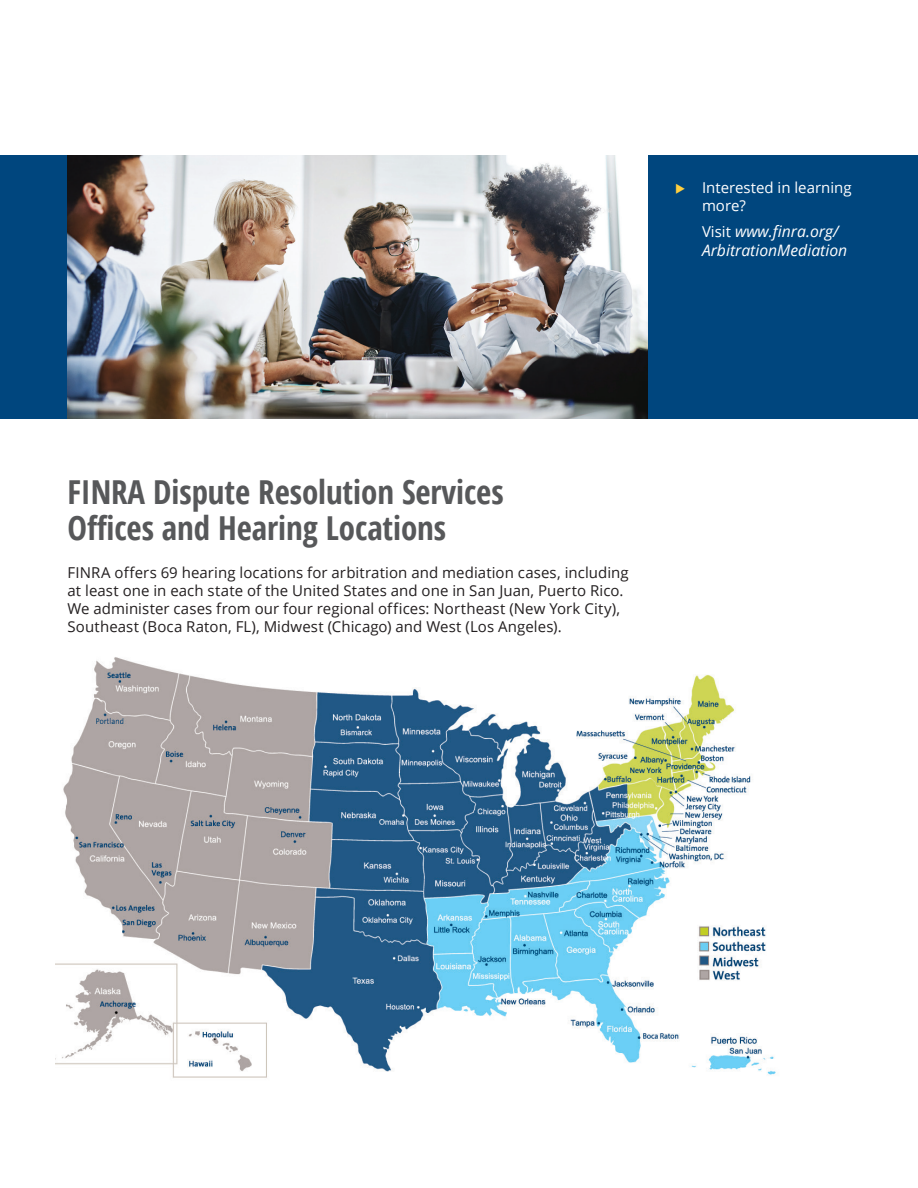
<style>
.page{position:relative;width:918px;height:1188px;background:#fff}
.page>*{position:absolute;margin:0;border:0;box-sizing:border-box;transform-origin:0 0}
.head_main{font:700 condensed 33px/36px "Open Sans";letter-spacing:-.005em;color:#57585a}
.fact_text_white{font:italic 15.75px/19.5px "Open Sans";color:#fff}
.text_main{font:15px/18px "Open Sans";letter-spacing:.005em;color:#231f20}
.t1{font:15px/18px "Open Sans";color:#fff}
.s1{font-style:normal;font-size:15px}
</style>
<div class="page">
<img style="left:55px;top:657px;width:721px;height:421px">
<div style="left:0;top:155px;width:918px;height:263px;background:#00467e"></div>
<img style="left:68px;top:155px;width:580px;height:263px">
<p class="t1" style="left:702px;top:178px;width:151px">Interested in learning more?</p>
<p class="fact_text_white" style="left:702px;top:221px;width:147px"><span class="s1">Visit</span> www.finra.org/<br>ArbitrationMediation</p>
<p class="head_main" style="left:68px;top:474px;width:438px">FINRA Dispute Resolution Services<br>Offices and Hearing Locations</p>
<p class="text_main" style="left:68px;top:564px;width:563px">FINRA offers 69 hearing locations for arbitration and mediation cases, including at least one in each state of the United States and one in San Juan, Puerto Rico.<br>We administer cases from our four regional offices: Northeast (New York City), Southeast (Boca Raton, FL), Midwest (Chicago) and West (Los Angeles).</p>
</div>
